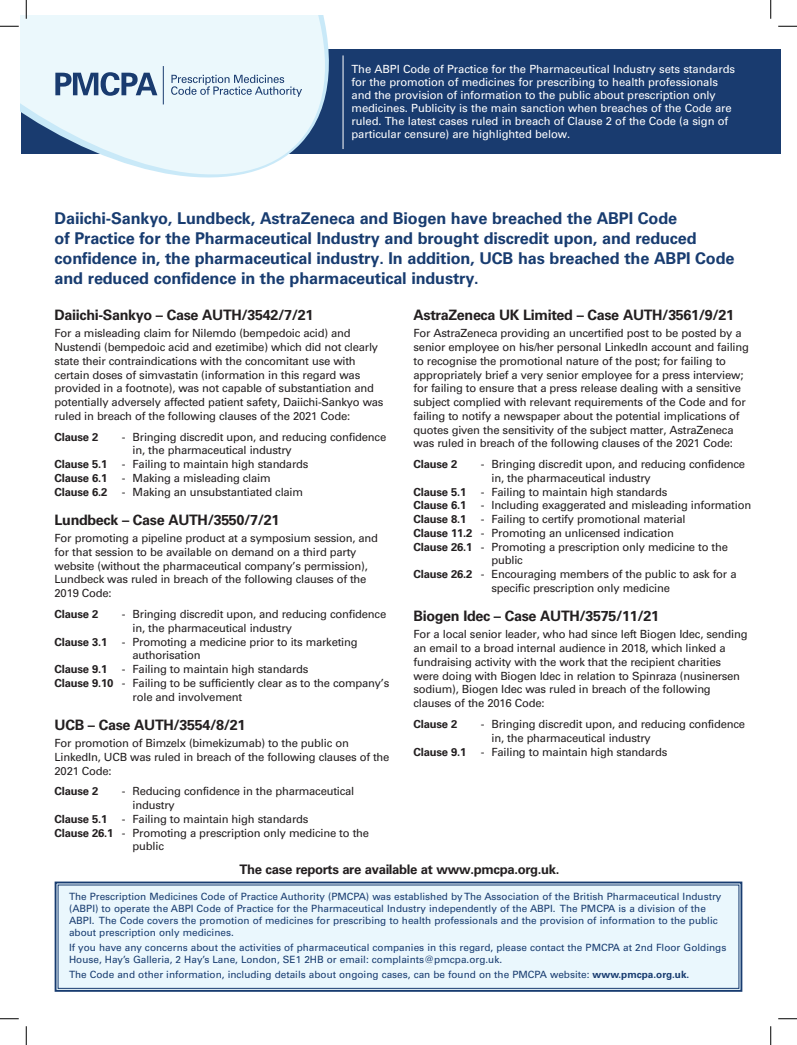
<style>
.page{position:relative;width:797px;height:1045px;background:#fff}
.page>*{position:absolute;margin:0;border:0;box-sizing:border-box;transform-origin:0 0}
.t1{font:700 16.25px/20px "Univers LT Std";letter-spacing:-.01em;color:#183c70}
.t2{font:700 14.38px "Univers LT Std";letter-spacing:-.025em;color:#231f20}
.t3{font:700 13.12px "Univers LT Std";letter-spacing:-.025em;color:#231f20}
.t4{font:11.25px/13.8px "Univers LT Std";letter-spacing:-.02em;color:#231f20}
.t5{font:11.25px/13.1px "Univers LT Std";letter-spacing:-.01em;color:#fff}
.t6{font:700 11.25px "Univers LT Std";letter-spacing:-.02em;color:#231f20}
.t7{font:10px/12px "Univers LT Std";color:#183c70}
.s1{font-weight:700}
</style>
<div class="page">
<div style="left:21px;top:49px;width:759px;height:105px;background:#193b6f"></div>
<svg style="left:21px;top:16px;width:308px;height:162px;fill:#ebf8fc"></svg>
<svg style="left:55px;top:72px;width:102px;height:24px"></svg>
<svg style="left:171px;top:75px;width:131px;height:22px;background:#bfd0de"></svg>
<hr style="left:163px;top:66px;width:1px;height:38px;background:#193b6f">
<hr style="left:342px;top:55px;width:1px;height:94px;background:#fff">
<svg style="left:54px;top:881px;width:689px;height:111px;background:#ddebf4"></svg>
<svg style="left:0;top:25px;width:19px;height:2px"></svg>
<svg style="left:778px;top:25px;width:19px;height:2px"></svg>
<svg style="left:0;top:1018px;width:19px;height:1px"></svg>
<svg style="left:778px;top:1018px;width:19px;height:1px"></svg>
<svg style="left:25px;top:0;width:2px;height:19px"></svg>
<svg style="left:25px;top:1026px;width:2px;height:19px"></svg>
<svg style="left:770px;top:0;width:1px;height:19px"></svg>
<svg style="left:770px;top:1026px;width:1px;height:19px"></svg>
<p class="t5" style="left:351px;top:62px;width:385px">The ABPI Code of Practice for the Pharmaceutical Industry sets standards for the promotion of medicines for prescribing to health professionals and the provision of information to the public about prescription only medicines. Publicity is the main sanction when breaches of the Code are ruled. The latest cases ruled in breach of Clause 2 of the Code (a sign of particular censure) are highlighted below.</p>
<p class="t1" style="left:55px;top:208px;width:681px">Daiichi-Sankyo, Lundbeck, AstraZeneca and Biogen have breached the ABPI Code<br>of Practice for the Pharmaceutical Industry and brought discredit upon, and reduced confidence in, the pharmaceutical industry. In addition, UCB has breached the ABPI Code and reduced confidence in the pharmaceutical industry.</p>
<p class="t2" style="left:55px;top:306px;width:260px">Daiichi-Sankyo – Case AUTH/3542/7/21</p>
<p class="t4" style="left:55px;top:326px;width:330px">For a misleading claim for Nilemdo (bempedoic acid) and Nustendi (bempedoic acid and ezetimibe) which did not clearly state their contraindications with the concomitant use with certain doses of simvastatin (information in this regard was provided in a footnote), was not capable of substantiation and potentially adversely affected patient safety, Daiichi-Sankyo was ruled in breach of the following clauses of the 2021 Code:</p>
<p class="t6" style="left:55px;top:430px;width:45px">Clause 2</p>
<p class="t4" style="left:133px;top:430px;width:255px;text-indent:-11px">- Bringing discredit upon, and reducing confidence in, the pharmaceutical industry</p>
<p class="t6" style="left:55px;top:457px;width:54px">Clause 5.1</p>
<p class="t4" style="left:122px;top:457px;width:188px">- Failing to maintain high standards</p>
<p class="t6" style="left:55px;top:471px;width:54px">Clause 6.1</p>
<p class="t4" style="left:122px;top:471px;width:150px">- Making a misleading claim</p>
<p class="t6" style="left:55px;top:485px;width:54px">Clause 6.2</p>
<p class="t4" style="left:122px;top:485px;width:183px">- Making an unsubstantiated claim</p>
<p class="t2" style="left:55px;top:511px;width:226px">Lundbeck – Case AUTH/3550/7/21</p>
<p class="t4" style="left:55px;top:531px;width:325px">For promoting a pipeline product at a symposium session, and for that session to be available on demand on a third party website (without the pharmaceutical company’s permission), Lundbeck was ruled in breach of the following clauses of the 2019 Code:</p>
<p class="t6" style="left:55px;top:607px;width:45px">Clause 2</p>
<p class="t4" style="left:133px;top:607px;width:255px;text-indent:-11px">- Bringing discredit upon, and reducing confidence in, the pharmaceutical industry</p>
<p class="t6" style="left:55px;top:635px;width:54px">Clause 3.1</p>
<p class="t4" style="left:133px;top:635px;width:226px;text-indent:-11px">- Promoting a medicine prior to its marketing authorisation</p>
<p class="t6" style="left:55px;top:662px;width:54px">Clause 9.1</p>
<p class="t4" style="left:122px;top:662px;width:188px">- Failing to maintain high standards</p>
<p class="t4" style="left:55px;top:676px;width:336px"><span class="s1">Clause 9.10</span> - Failing to be sufficiently clear as to the company’s</p>
<p class="t4" style="left:133px;top:690px;width:111px">role and involvement</p>
<p class="t2" style="left:55px;top:716px;width:192px">UCB – Case AUTH/3554/8/21</p>
<p class="t4" style="left:55px;top:736px;width:336px">For promotion of Bimzelx (bimekizumab) to the public on<br>LinkedIn, UCB was ruled in breach of the following clauses of the<br>2021 Code:</p>
<p class="t6" style="left:55px;top:785px;width:45px">Clause 2</p>
<p class="t4" style="left:133px;top:784px;width:223px;text-indent:-11px">- Reducing confidence in the pharmaceutical industry</p>
<p class="t6" style="left:55px;top:812px;width:54px">Clause 5.1</p>
<p class="t4" style="left:122px;top:812px;width:188px">- Failing to maintain high standards</p>
<p class="t4" style="left:55px;top:826px;width:316px"><span class="s1">Clause 26.1</span> - Promoting a prescription only medicine to the</p>
<p class="t4" style="left:133px;top:839px;width:33px">public</p>
<p class="t2" style="left:413px;top:306px;width:322px">AstraZeneca UK Limited – Case AUTH/3561/9/21</p>
<p class="t4" style="left:413px;top:326px;width:337px">For AstraZeneca providing an uncertified post to be posted by a senior employee on his/her personal LinkedIn account and failing to recognise the promotional nature of the post; for failing to appropriately brief a very senior employee for a press interview; for failing to ensure that a press release dealing with a sensitive subject complied with relevant requirements of the Code and for failing to notify a newspaper about the potential implications of quotes given the sensitivity of the subject matter, AstraZeneca was ruled in breach of the following clauses of the 2021 Code:</p>
<p class="t6" style="left:413px;top:457px;width:45px">Clause 2</p>
<p class="t4" style="left:491px;top:457px;width:255px;text-indent:-11px">- Bringing discredit upon, and reducing confidence in, the pharmaceutical industry</p>
<p class="t6" style="left:413px;top:485px;width:54px">Clause 5.1</p>
<p class="t4" style="left:481px;top:485px;width:188px">- Failing to maintain high standards</p>
<p class="t6" style="left:413px;top:499px;width:54px">Clause 6.1</p>
<p class="t4" style="left:481px;top:498px;width:272px">- Including exaggerated and misleading information</p>
<p class="t6" style="left:413px;top:512px;width:54px">Clause 8.1</p>
<p class="t4" style="left:481px;top:512px;width:206px">- Failing to certify promotional material</p>
<p class="t4" style="left:413px;top:526px;width:262px"><span class="s1">Clause 11.2</span> - Promoting an unlicensed indication</p>
<p class="t4" style="left:413px;top:540px;width:316px"><span class="s1">Clause 26.1</span> - Promoting a prescription only medicine to the</p>
<p class="t4" style="left:491px;top:553px;width:33px">public</p>
<p class="t4" style="left:413px;top:567px;width:324px"><span class="s1">Clause 26.2</span> - Encouraging members of the public to ask for a</p>
<p class="t4" style="left:491px;top:581px;width:180px">specific prescription only medicine</p>
<p class="t2" style="left:413px;top:607px;width:247px">Biogen Idec – Case AUTH/3575/11/21</p>
<p class="t4" style="left:413px;top:627px;width:335px">For a local senior leader, who had since left Biogen Idec, sending an email to a broad internal audience in 2018, which linked a fundraising activity with the work that the recipient charities were doing with Biogen Idec in relation to Spinraza (nusinersen sodium), Biogen Idec was ruled in breach of the following clauses of the 2016 Code:</p>
<p class="t6" style="left:413px;top:717px;width:45px">Clause 2</p>
<p class="t4" style="left:491px;top:717px;width:255px;text-indent:-11px">- Bringing discredit upon, and reducing confidence in, the pharmaceutical industry</p>
<p class="t6" style="left:413px;top:745px;width:54px">Clause 9.1</p>
<p class="t4" style="left:481px;top:745px;width:188px">- Failing to maintain high standards</p>
<p class="t3" style="left:239px;top:861px;width:321px">The case reports are available at www.pmcpa.org.uk.</p>
<p class="t7" style="left:69px;top:890px;width:654px">The Prescription Medicines Code of Practice Authority (PMCPA) was established by The Association of the British Pharmaceutical Industry (ABPI) to operate the ABPI Code of Practice for the Pharmaceutical Industry independently of the ABPI. The PMCPA is a division of the ABPI. The Code covers the promotion of medicines for prescribing to health professionals and the provision of information to the public about prescription only medicines.</p>
<p class="t7" style="left:69px;top:941px;width:659px">If you have any concerns about the activities of pharmaceutical companies in this regard, please contact the PMCPA at 2nd Floor Goldings<br>House, Hay’s Galleria, 2 Hay’s Lane, London, SE1 2HB or email: complaints@pmcpa.org.uk.</p>
<p class="t7" style="left:69px;top:968px;width:622px">The Code and other information, including details about ongoing cases, can be found on the PMCPA website: <span class="s1">www.pmcpa.org.uk.</span></p>
</div>
